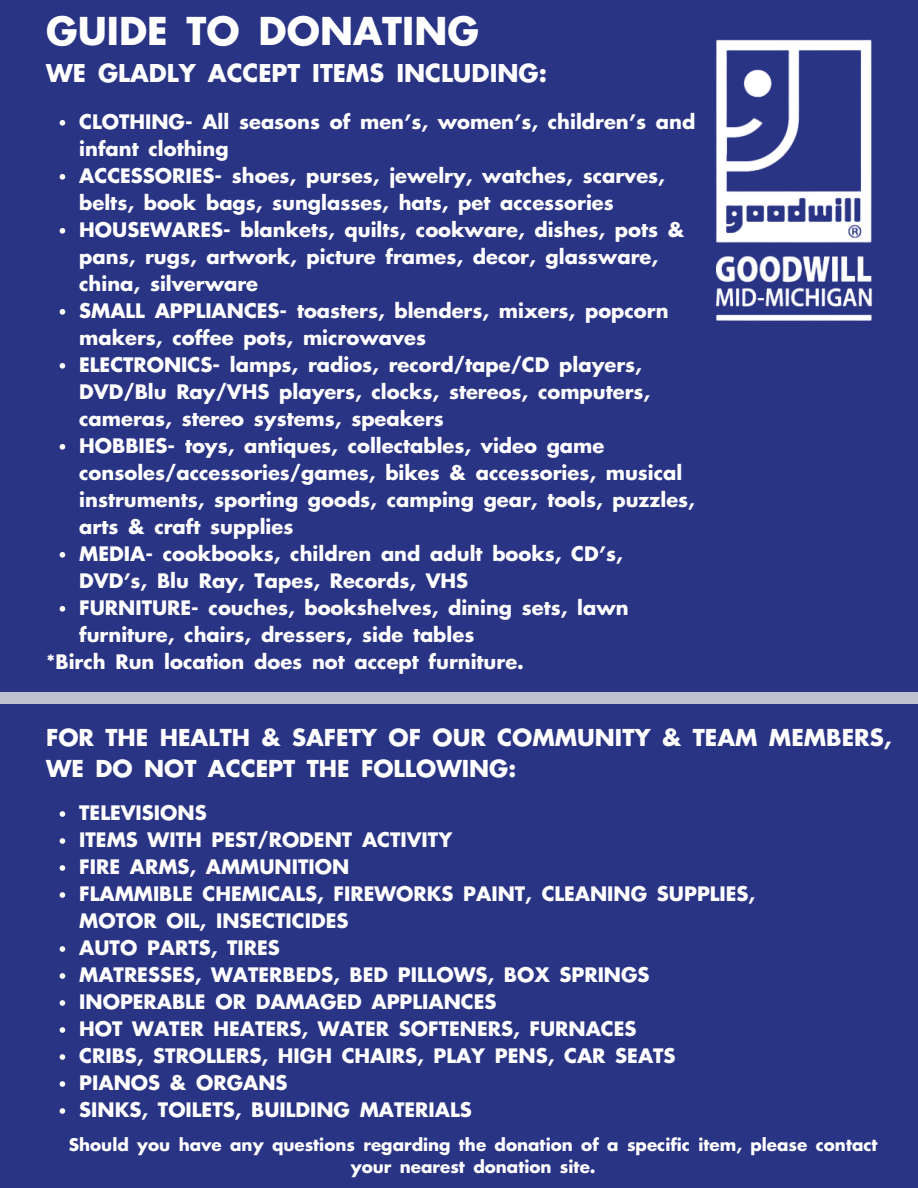
<style>
.page{position:relative;width:918px;height:1188px;background:#2a3484}
.page>*{position:absolute;margin:0;border:0;box-sizing:border-box;transform-origin:0 0}
.t1{font:700 37.5px "AG Futura";color:#fff}
.t2{font:700 24px "AG Futura";color:#fff}
.t3{font:700 22.8px/31.5px "AG Futura";color:#fff}
.t4{font:700 19.5px/27px "AG Futura";color:#fff}
.t5{font:700 16.8px/22.5px "AG Futura";color:#fff;text-align:center}
</style>
<div class="page">
<img style="left:716px;top:39px;width:156px;height:282px">
<svg style="left:60px;top:120px;width:5px;height:6px"></svg>
<svg style="left:60px;top:174px;width:5px;height:6px"></svg>
<svg style="left:60px;top:228px;width:5px;height:6px"></svg>
<svg style="left:60px;top:309px;width:5px;height:6px"></svg>
<svg style="left:60px;top:363px;width:5px;height:6px"></svg>
<svg style="left:60px;top:444px;width:5px;height:6px"></svg>
<svg style="left:60px;top:552px;width:5px;height:6px"></svg>
<svg style="left:60px;top:606px;width:5px;height:6px"></svg>
<div style="left:0;top:692px;width:918px;height:12px;background:#bfc1cf"></div>
<svg style="left:60px;top:811px;width:5px;height:6px"></svg>
<svg style="left:60px;top:838px;width:5px;height:6px"></svg>
<svg style="left:60px;top:865px;width:5px;height:6px"></svg>
<svg style="left:60px;top:892px;width:5px;height:6px"></svg>
<svg style="left:60px;top:946px;width:5px;height:6px"></svg>
<svg style="left:60px;top:973px;width:5px;height:6px"></svg>
<svg style="left:60px;top:1000px;width:5px;height:6px"></svg>
<svg style="left:60px;top:1027px;width:5px;height:6px"></svg>
<svg style="left:60px;top:1054px;width:5px;height:6px"></svg>
<svg style="left:60px;top:1081px;width:5px;height:6px"></svg>
<svg style="left:60px;top:1108px;width:5px;height:6px"></svg>
<h1 class="t1" style="left:46px;top:14px;width:434px">GUIDE TO DONATING</h1>
<p class="t2" style="left:46px;top:62px;width:502px">WE GLADLY ACCEPT ITEMS INCLUDING:</p>
<p class="t4" style="left:79px;top:110px;width:618px">CLOTHING- All seasons of men’s, women’s, children’s and infant clothing</p>
<p class="t4" style="left:79px;top:164px;width:587px">ACCESSORIES- shoes, purses, jewelry, watches, scarves, belts, book bags, sunglasses, hats, pet accessories</p>
<p class="t4" style="left:79px;top:218px;width:607px">HOUSEWARES- blankets, quilts, cookware, dishes, pots &amp; pans, rugs, artwork, picture frames, decor, glassware, china, silverware</p>
<p class="t4" style="left:79px;top:299px;width:591px">SMALL APPLIANCES- toasters, blenders, mixers, popcorn makers, coffee pots, microwaves</p>
<p class="t4" style="left:79px;top:353px;width:572px">ELECTRONICS- lamps, radios, record/tape/CD players,<br>DVD/Blu Ray/VHS players, clocks, stereos, computers, cameras, stereo systems, speakers</p>
<p class="t4" style="left:79px;top:434px;width:617px">HOBBIES- toys, antiques, collectables, video game consoles/accessories/games, bikes &amp; accessories, musical instruments, sporting goods, camping gear, tools, puzzles, arts &amp; craft supplies</p>
<p class="t4" style="left:79px;top:542px;width:545px">MEDIA- cookbooks, children and adult books, CD’s,<br>DVD’s, Blu Ray, Tapes, Records, VHS</p>
<h3 class="t4" style="left:79px;top:596px;width:551px">FURNITURE- couches, bookshelves, dining sets, lawn furniture, chairs, dressers, side tables</h3>
<p class="t4" style="left:46px;top:650px;width:479px">*Birch Run location does not accept furniture.</p>
<h2 class="t3" style="left:46px;top:723px;width:847px">FOR THE HEALTH &amp; SAFETY OF OUR COMMUNITY &amp; TEAM MEMBERS,<br>WE DO NOT ACCEPT THE FOLLOWING:</h2>
<p class="t4" style="left:79px;top:801px;width:129px">TELEVISIONS</p>
<p class="t4" style="left:79px;top:828px;width:375px">ITEMS WITH PEST/RODENT ACTIVITY</p>
<p class="t4" style="left:79px;top:855px;width:272px">FIRE ARMS, AMMUNITION</p>
<p class="t4" style="left:79px;top:882px;width:678px">FLAMMIBLE CHEMICALS, FIREWORKS PAINT, CLEANING SUPPLIES,<br>MOTOR OIL, INSECTICIDES</p>
<p class="t4" style="left:79px;top:936px;width:202px">AUTO PARTS, TIRES</p>
<p class="t4" style="left:79px;top:963px;width:572px">MATRESSES, WATERBEDS, BED PILLOWS, BOX SPRINGS</p>
<p class="t4" style="left:79px;top:990px;width:419px">INOPERABLE OR DAMAGED APPLIANCES</p>
<p class="t4" style="left:79px;top:1017px;width:559px">HOT WATER HEATERS, WATER SOFTENERS, FURNACES</p>
<p class="t4" style="left:79px;top:1044px;width:598px">CRIBS, STROLLERS, HIGH CHAIRS, PLAY PENS, CAR SEATS</p>
<p class="t4" style="left:79px;top:1071px;width:210px">PIANOS &amp; ORGANS</p>
<p class="t4" style="left:79px;top:1098px;width:394px">SINKS, TOILETS, BUILDING MATERIALS</p>
<p class="t5" style="left:69px;top:1135px;width:810px">Should you have any questions regarding the donation of a specific item, please contact your nearest donation site.</p>
</div>
